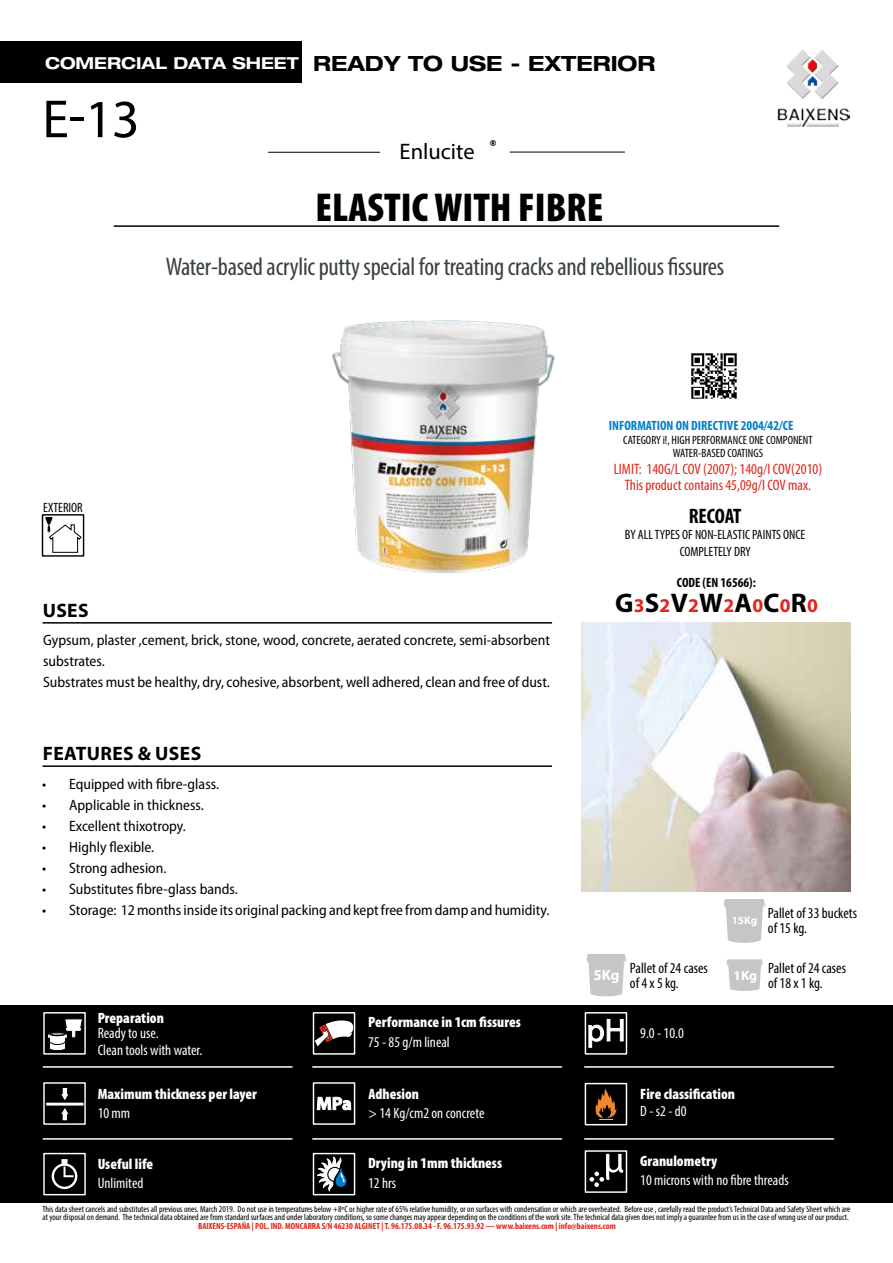
<style>
.page{position:relative;width:893px;height:1263px;background:#fff}
.page>*{position:absolute;margin:0;border:0;box-sizing:border-box;transform-origin:0 0}
.t1{font:54px "Myriad Pro";color:#000}
.t2{font:900 condensed 40.5px "Myriad Pro";color:#000}
.t3{font:700 27px "Myriad Pro";color:#000}
.t4{font:condensed 25.5px "Myriad Pro";letter-spacing:-.01em;color:#384044}
.t5{font:22.5px "Myriad Pro";color:#000}
.t6{font:700 expanded 21px "Helvetica Neue";color:#000}
.t7{font:700 condensed 21px "Myriad Pro";letter-spacing:-.01em;color:#000}
.t8{font:700 19.5px "Myriad Pro";letter-spacing:.02em;color:#000}
.t9{font:700 expanded 16.5px "Helvetica Neue";color:#fff}
.t10{font:condensed 15.15px/16.6px "Myriad Pro";color:#e1251b;text-align:center}
.t11{font:semi-condensed 15px/21px "Myriad Pro";color:#000}
.t12{font:900 condensed 15px "Myriad Pro";color:#fff}
.t13{font:condensed 15px/16.5px "Myriad Pro";color:#fff}
.t14{font:condensed 15px/15px "Myriad Pro";color:#000}
.t15{font:700 14.85px "Myriad Pro";color:#fff}
.t16{font:condensed 13.5px/16.5px "Myriad Pro";color:#000;text-align:center}
.t17{font:700 condensed 13.5px "Myriad Pro";color:#007fc8}
.t18{font:700 condensed 13.5px "Myriad Pro";color:#000}
.t19{font:700 13.5px "Myriad Pro";color:#fff}
.t20{font:condensed 12px/13.5px "Myriad Pro";color:#000;text-align:center}
.t21{font:condensed 9px/7.5px "Myriad Pro";color:#000}
.t22{font:700 condensed 9px "Myriad Pro";color:#e1251b}
.t23{font:900 8.1px "Futura BT";color:#000}
.s1{font-size:19.5px;color:#e1251b}
</style>
<div class="page">
<div style="left:1px;top:42px;width:301px;height:41px;background:#000"></div>
<hr style="left:114px;top:225px;width:665px;height:2px;background:#000">
<div style="left:42px;top:514px;width:42px;height:43px;border:1px solid #01040a"></div>
<svg style="left:45px;top:517px;width:37px;height:36px"></svg>
<hr style="left:510px;top:152px;width:115px;height:1px;background:#000">
<hr style="left:268px;top:152px;width:112px;height:1px;background:#000">
<hr style="left:43px;top:622px;width:509px;height:2px;background:#000">
<hr style="left:43px;top:765px;width:509px;height:2px;background:#000">
<img style="left:581px;top:623px;width:270px;height:268px">
<img style="left:777px;top:50px;width:73px;height:77px">
<div style="left:1px;top:1005px;width:892px;height:197px;background:#000"></div>
<hr style="left:313px;top:1138px;width:248px;height:2px;background:#fff">
<div style="left:585px;top:1150px;width:42px;height:43px;border:1px solid #fff"></div>
<svg style="left:589px;top:1154px;width:34px;height:33px"></svg>
<hr style="left:585px;top:1138px;width:248px;height:2px;background:#fff">
<div style="left:43px;top:1012px;width:43px;height:42px;border:1px solid #fff"></div>
<svg style="left:47px;top:1018px;width:36px;height:36px"></svg>
<hr style="left:43px;top:1138px;width:249px;height:2px;background:#fff">
<hr style="left:313px;top:1066px;width:248px;height:2px;background:#fff">
<hr style="left:585px;top:1066px;width:248px;height:2px;background:#fff">
<hr style="left:43px;top:1066px;width:249px;height:2px;background:#fff">
<div style="left:313px;top:1012px;width:42px;height:42px;border:1px solid #fff"></div>
<svg style="left:315px;top:1019px;width:39px;height:27px"></svg>
<div style="left:313px;top:1082px;width:42px;height:43px;border:1px solid #fff"></div>
<svg style="left:316px;top:1096px;width:36px;height:15px"></svg>
<div style="left:313px;top:1153px;width:42px;height:42px;border:1px solid #fff"></div>
<svg style="left:317px;top:1154px;width:29px;height:41px"></svg>
<div style="left:585px;top:1083px;width:42px;height:42px;border:1px solid #fff"></div>
<svg style="left:595px;top:1088px;width:21px;height:32px"></svg>
<div style="left:43px;top:1082px;width:43px;height:43px;border:1px solid #fff"></div>
<div style="left:46px;top:1103px;width:38px;height:2px;border:1px solid #fff"></div>
<svg style="left:61px;top:1088px;width:7px;height:12px"></svg>
<svg style="left:61px;top:1108px;width:7px;height:12px"></svg>
<div style="left:43px;top:1153px;width:43px;height:42px;border:1px solid #fff"></div>
<svg style="left:52px;top:1159px;width:25px;height:30px"></svg>
<img style="left:332px;top:321px;width:223px;height:252px">
<svg style="left:586px;top:954px;width:41px;height:42px"></svg>
<svg style="left:723px;top:899px;width:43px;height:43px"></svg>
<div style="left:585px;top:1012px;width:42px;height:42px;border:1px solid #fff"></div>
<svg style="left:588px;top:1019px;width:36px;height:34px"></svg>
<svg style="left:727px;top:959px;width:36px;height:32px"></svg>
<img style="left:691px;top:353px;width:46px;height:46px">
<h3 class="t9" style="left:45px;top:53px;width:255px">COMERCIAL DATA SHEET</h3>
<h1 class="t1" style="left:42px;top:86px;width:99px">E-13</h1>
<h3 class="t6" style="left:313px;top:50px;width:344px">READY TO USE - EXTERIOR</h3>
<h3 class="t5" style="left:400px;top:137px;width:77px">Enlucite</h3>
<p class="t23" style="left:490px;top:138px;width:8px">®</p>
<h2 class="t2" style="left:316px;top:184px;width:289px">ELASTIC WITH FIBRE</h2>
<h3 class="t4" style="left:166px;top:251px;width:560px">Water-based acrylic putty special for treating cracks and rebellious fissures</h3>
<h3 class="t16" style="left:43px;top:499px;width:41px">EXTERIOR</h3>
<h3 class="t8" style="left:43px;top:598px;width:47px">USES</h3>
<h3 class="t11" style="left:43px;top:630px;width:508px">Gypsum, plaster ,cement, brick, stone, wood, concrete, aerated concrete, semi-absorbent substrates.<br>Substrates must be healthy, dry, cohesive, absorbent, well adhered, clean and free of dust.</h3>
<h3 class="t8" style="left:43px;top:741px;width:160px">FEATURES &amp; USES</h3>
<h3 class="t11" style="left:42px;top:774px;width:179px">• Equipped with fibre-glass.</h3>
<h3 class="t11" style="left:42px;top:795px;width:163px">• Applicable in thickness.</h3>
<h3 class="t11" style="left:42px;top:816px;width:145px">• Excellent thixotropy.</h3>
<h3 class="t11" style="left:42px;top:837px;width:114px">• Highly flexible.</h3>
<h3 class="t11" style="left:42px;top:858px;width:126px">• Strong adhesion.</h3>
<h3 class="t11" style="left:42px;top:879px;width:197px">• Substitutes fibre-glass bands.</h3>
<h3 class="t11" style="left:42px;top:900px;width:509px">• Storage: 12 months inside its original packing and kept free from damp and humidity.</h3>
<h3 class="t12" style="left:98px;top:1010px;width:68px">Preparation</h3>
<h3 class="t13" style="left:98px;top:1024px;width:106px">Ready to use.<br>Clean tools with water.</h3>
<h3 class="t12" style="left:98px;top:1085px;width:161px">Maximum thickness per layer</h3>
<h3 class="t13" style="left:98px;top:1104px;width:34px">10 mm</h3>
<h3 class="t12" style="left:98px;top:1156px;width:57px">Useful life</h3>
<h3 class="t13" style="left:98px;top:1174px;width:47px">Unlimited</h3>
<h3 class="t12" style="left:368px;top:1013px;width:154px">Performance in 1cm fissures</h3>
<h3 class="t13" style="left:368px;top:1033px;width:83px">75 - 85 g/m lineal</h3>
<h3 class="t12" style="left:369px;top:1085px;width:52px">Adhesion</h3>
<h3 class="t13" style="left:368px;top:1104px;width:118px">&gt; 14 Kg/cm2 on concrete</h3>
<h3 class="t12" style="left:368px;top:1154px;width:135px">Drying in 1mm thickness</h3>
<h3 class="t13" style="left:368px;top:1174px;width:30px">12 hrs</h3>
<h3 class="t17" style="left:609px;top:417px;width:186px">INFORMATION ON DIRECTIVE 2004/42/CE</h3>
<h3 class="t20" style="left:623px;top:433px;width:191px">CATEGORY i!, HIGH PERFORMANCE ONE COMPONENT<br>WATER-BASED COATINGS</h3>
<h3 class="t10" style="left:614px;top:460px;width:210px">LIMIT: 140G/L COV (2007); 140g/I COV(2010)<br>This product contains 45,09g/I COV max.</h3>
<h3 class="t7" style="left:689px;top:503px;width:54px">RECOAT</h3>
<h3 class="t16" style="left:625px;top:526px;width:182px">BY ALL TYPES OF NON-ELASTIC PAINTS ONCE<br>COMPLETELY DRY</h3>
<h3 class="t18" style="left:677px;top:574px;width:81px">CODE (EN 16566):</h3>
<h3 class="t3" style="left:615px;top:585px;width:204px">G<span class="s1">3</span>S<span class="s1">2</span>V<span class="s1">2</span>W<span class="s1">2</span>A<span class="s1">0</span>C<span class="s1">0</span>R<span class="s1">0</span></h3>
<h3 class="t15" style="left:594px;top:965px;width:27px">5Kg</h3>
<h3 class="t14" style="left:630px;top:960px;width:79px">Pallet of 24 cases of 4 x 5 kg.</h3>
<h3 class="t13" style="left:640px;top:1025px;width:45px">9.0 - 10.0</h3>
<h3 class="t14" style="left:768px;top:905px;width:91px;text-indent:-36px"><sub>15Kg</sub> Pallet of 33 buckets of 15 kg.</h3>
<h3 class="t19" style="left:733px;top:967px;width:25px">1Kg</h3>
<h3 class="t14" style="left:768px;top:960px;width:79px">Pallet of 24 cases of 18 x 1 kg.</h3>
<h3 class="t12" style="left:640px;top:1085px;width:96px">Fire classification</h3>
<h3 class="t13" style="left:640px;top:1103px;width:48px">D - s2 - d0</h3>
<h3 class="t12" style="left:640px;top:1153px;width:78px">Granulometry</h3>
<h3 class="t13" style="left:640px;top:1172px;width:150px">10 microns with no fibre threads</h3>
<p class="t21" style="left:43px;top:1205px;width:809px">This data sheet cancels and substitutes all previous ones. March 2019. Do not use in temperatures below +8ºC or higher rate of 65% relative humidity, or on surfaces with condensation or which are overheated. Before use , carefully read the product’s Technical Data and Safety Sheet which are at your disposal on demand. The technical data obtained are from standard surfaces and under laboratory conditions, so some changes may appear depending on the conditions of the work site. The technical data given does not imply a guarantee from us in the case of wrong use of our product.</p>
<p class="t22" style="left:198px;top:1220px;width:419px">BAIXENS-ESPAÑA | POL. IND. MONCARRA S/N 46230 ALGINET | T. 96.175.08.34 - F. 96.175.93.92 — www.baixens.com | info@baixens.com</p>
</div>
